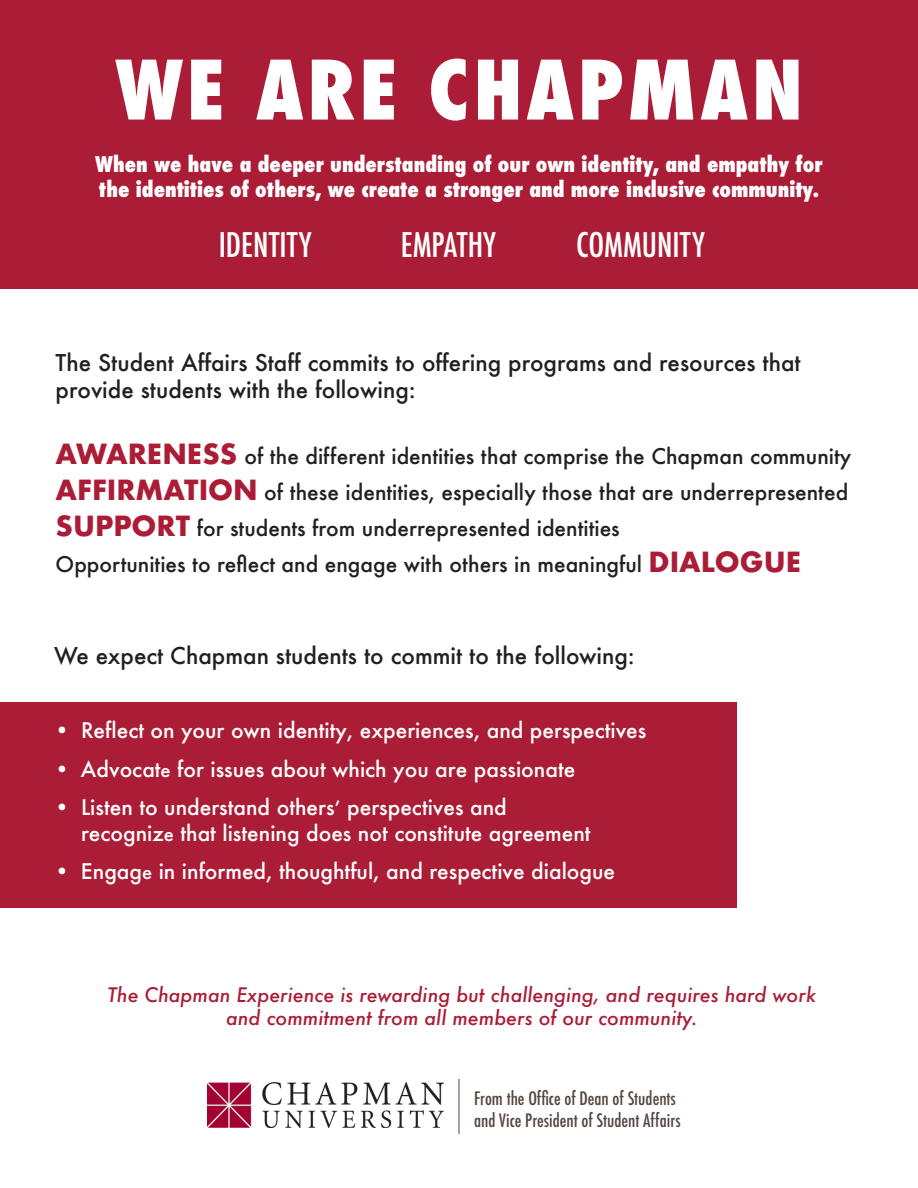
<style>
.page{position:relative;width:918px;height:1188px;background:#fff}
.page>*{position:absolute;margin:0;border:0;box-sizing:border-box;transform-origin:0 0}
.t1{font:800 condensed 79.5px "Futura";letter-spacing:.05em;color:#fff}
.t2{font:500 condensed 33px "Futura";color:#fff}
.t3{font:500 22.5px/27px "Futura";color:#231f20}
.t4{font:500 21px/36px "Futura";color:#231f20}
.t5{font:500 21px/25.2px "Futura";color:#fff}
.description{font:800 condensed 21px/25.2px "Futura";color:#fff}
.end_description{font:italic 500 19.5px/23.4px "Futura";color:#ab1d36;text-align:center}
.t6{font:500 condensed 18px/21.6px "Futura";color:#544640}
.s1{font-weight:700;font-size:27px;color:#ab1d36}
.s2{font-family:"Futura PT"}
</style>
<div class="page">
<div style="left:0;top:0;width:918px;height:289px;background:#ab1d36"></div>
<div style="left:0;top:702px;width:737px;height:205px;background:#ab1d36"></div>
<img style="left:208px;top:1083px;width:235px;height:44px">
<hr style="left:459px;top:1079px;width:1px;height:55px;background:#544640">
<p class="t1" style="left:115px;top:36px;width:689px">WE ARE CHAPMAN</p>
<p class="description" style="left:95px;top:151px;width:729px">When we have a deeper understanding of our own identity, and empathy for the identities of others, we create a stronger and more inclusive community.</p>
<p class="t2" style="left:219px;top:224px;width:94px">IDENTITY</p>
<p class="t2" style="left:401px;top:224px;width:97px">EMPATHY</p>
<p class="t2" style="left:576px;top:224px;width:130px">COMMUNITY</p>
<p class="t3" style="left:56px;top:349px;width:747px">The Student Affairs Staff commits to offering programs and resources that provide students with the following:</p>
<p class="t4" style="left:56px;top:438px;width:797px"><span class="s1">AWARENESS</span> of the different identities that comprise the Chapman community <span class="s1">AFFIRMATION</span> of these identities, especially those that are underrepresented <span class="s1">SUPPORT</span> for students from underrepresented identities<br>Opportunities to reflect and engage with others in meaningful <span class="s1">DIALOGUE</span></p>
<p class="t3" style="left:54px;top:641px;width:582px">We expect Chapman students to commit to the following:</p>
<p class="t5" style="left:54px;top:717px;width:594px">• Reflect on your own identity, experiences, and perspectives</p>
<p class="t5" style="left:54px;top:756px;width:523px">• Advocat<span class="s2">e</span> for issues about which you are passionate</p>
<p class="t5" style="left:81px;top:795px;width:511px;text-indent:-27px">• Listen to understand others<span class="s2">’</span> perspectives and recogniz<span class="s2">e</span> that listening does not constitute agreement</p>
<p class="t5" style="left:54px;top:859px;width:563px">• Engag<span class="s2">e</span> in informed, thoughtful, and respective dialogue</p>
<p class="end_description" style="left:108px;top:982px;width:710px">The Chapman Experience is rewarding but challenging, and requires hard work and commitment from all members of our community.</p>
<p class="t6" style="left:474px;top:1088px;width:208px">From the Office of Dean of Students and Vice President of Student Affairs</p>
</div>
